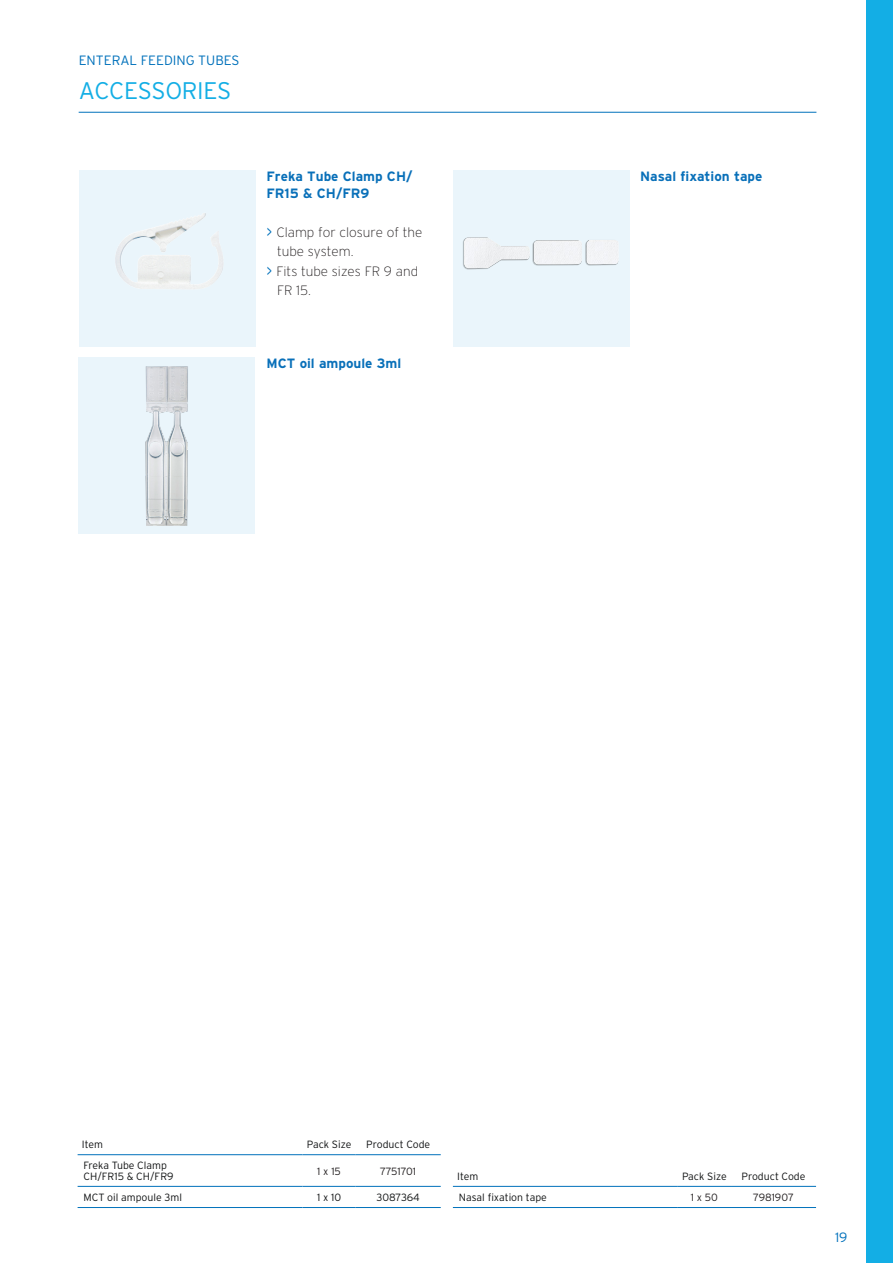
<style>
.page{position:relative;width:893px;height:1263px;background:#fff}
.page>*{position:absolute;margin:0;border:0;box-sizing:border-box;transform-origin:0 0}
.t1{font:300 24px "Interstate";letter-spacing:-.015em;color:#13aee5}
.t2{font:700 13.5px/16.5px "Interstate";color:#0970b9}
.t3{font:200 13.5px/19.5px "Interstate";color:#231f20}
.t4{font:300 13.5px "Interstate";color:#0071bb}
.t5{font:300 10.5px/10.5px "Interstate";color:#111314}
.t6{font:300 10.5px "Interstate";letter-spacing:-.005em;color:#231f20}
.s1{font-weight:300;font-size:14.85px;color:#0071bb}
</style>
<div class="page">
<div style="left:867px;top:0;width:26px;height:1263px;background:#13aee5"></div>
<hr style="left:79px;top:112px;width:737px;height:1px;background:#0071bb">
<div style="left:79px;top:357px;width:176px;height:177px;background:#eaf5fb"></div>
<div style="left:80px;top:171px;width:176px;height:176px;background:#eaf5fb"></div>
<img style="left:115px;top:213px;width:108px;height:76px">
<div style="left:453px;top:171px;width:177px;height:176px;background:#eaf5fb"></div>
<hr style="left:78px;top:1154px;width:225px;height:1px;background:#0071bb">
<hr style="left:303px;top:1154px;width:53px;height:1px;background:#0071bb">
<hr style="left:356px;top:1154px;width:85px;height:1px;background:#0071bb">
<hr style="left:78px;top:1186px;width:225px;height:1px;background:#0071bb">
<hr style="left:303px;top:1186px;width:53px;height:1px;background:#0071bb">
<hr style="left:356px;top:1186px;width:85px;height:1px;background:#0071bb">
<hr style="left:78px;top:1207px;width:225px;height:1px;background:#0071bb">
<hr style="left:303px;top:1207px;width:53px;height:1px;background:#0071bb">
<hr style="left:356px;top:1207px;width:85px;height:1px;background:#0071bb">
<hr style="left:453px;top:1186px;width:225px;height:1px;background:#0071bb">
<hr style="left:678px;top:1186px;width:53px;height:1px;background:#0071bb">
<hr style="left:731px;top:1186px;width:85px;height:1px;background:#0071bb">
<hr style="left:453px;top:1207px;width:225px;height:1px;background:#0071bb">
<hr style="left:678px;top:1207px;width:53px;height:1px;background:#0071bb">
<hr style="left:731px;top:1207px;width:85px;height:1px;background:#0071bb">
<img style="left:145px;top:366px;width:43px;height:160px">
<img style="left:463px;top:237px;width:156px;height:32px">
<p class="t4" style="left:79px;top:52px;width:162px">ENTERAL FEEDING TUBES</p>
<p class="t1" style="left:79px;top:77px;width:154px">ACCESSORIES</p>
<p class="t2" style="left:266px;top:168px;width:147px">Freka Tube Clamp CH/<br>FR15 &amp; CH/FR9</p>
<p class="t3" style="left:277px;top:222px;width:147px;text-indent:-11px"><span class="s1">&gt;</span> Clamp for closure of the tube system.</p>
<p class="t3" style="left:277px;top:261px;width:143px;text-indent:-11px"><span class="s1">&gt;</span> Fits tube sizes FR 9 and<br>FR 15.</p>
<p class="t2" style="left:266px;top:355px;width:136px">MCT oil ampoule 3ml</p>
<p class="t2" style="left:640px;top:168px;width:124px">Nasal fixation tape</p>
<p class="t5" style="left:82px;top:1139px;width:23px">Item</p>
<p class="t5" style="left:307px;top:1139px;width:46px">Pack Size</p>
<p class="t5" style="left:366px;top:1139px;width:65px">Product Code</p>
<p class="t5" style="left:84px;top:1160px;width:92px">Freka Tube Clamp<br>CH/FR15 &amp; CH/FR9</p>
<p class="t6" style="left:317px;top:1165px;width:25px">1 x 15</p>
<p class="t6" style="left:380px;top:1165px;width:37px">7751701</p>
<p class="t5" style="left:84px;top:1192px;width:100px">MCT oil ampoule 3ml</p>
<p class="t5" style="left:317px;top:1192px;width:26px">1 x 10</p>
<p class="t5" style="left:377px;top:1192px;width:45px">3087364</p>
<p class="t5" style="left:457px;top:1171px;width:23px">Item</p>
<p class="t5" style="left:682px;top:1171px;width:46px">Pack Size</p>
<p class="t5" style="left:741px;top:1171px;width:65px">Product Code</p>
<p class="t5" style="left:459px;top:1192px;width:89px">Nasal fixation tape</p>
<p class="t6" style="left:691px;top:1191px;width:29px">1 x 50</p>
<p class="t6" style="left:753px;top:1191px;width:42px">7981907</p>
<p class="t4" style="left:835px;top:1229px;width:14px">19</p>
</div>
